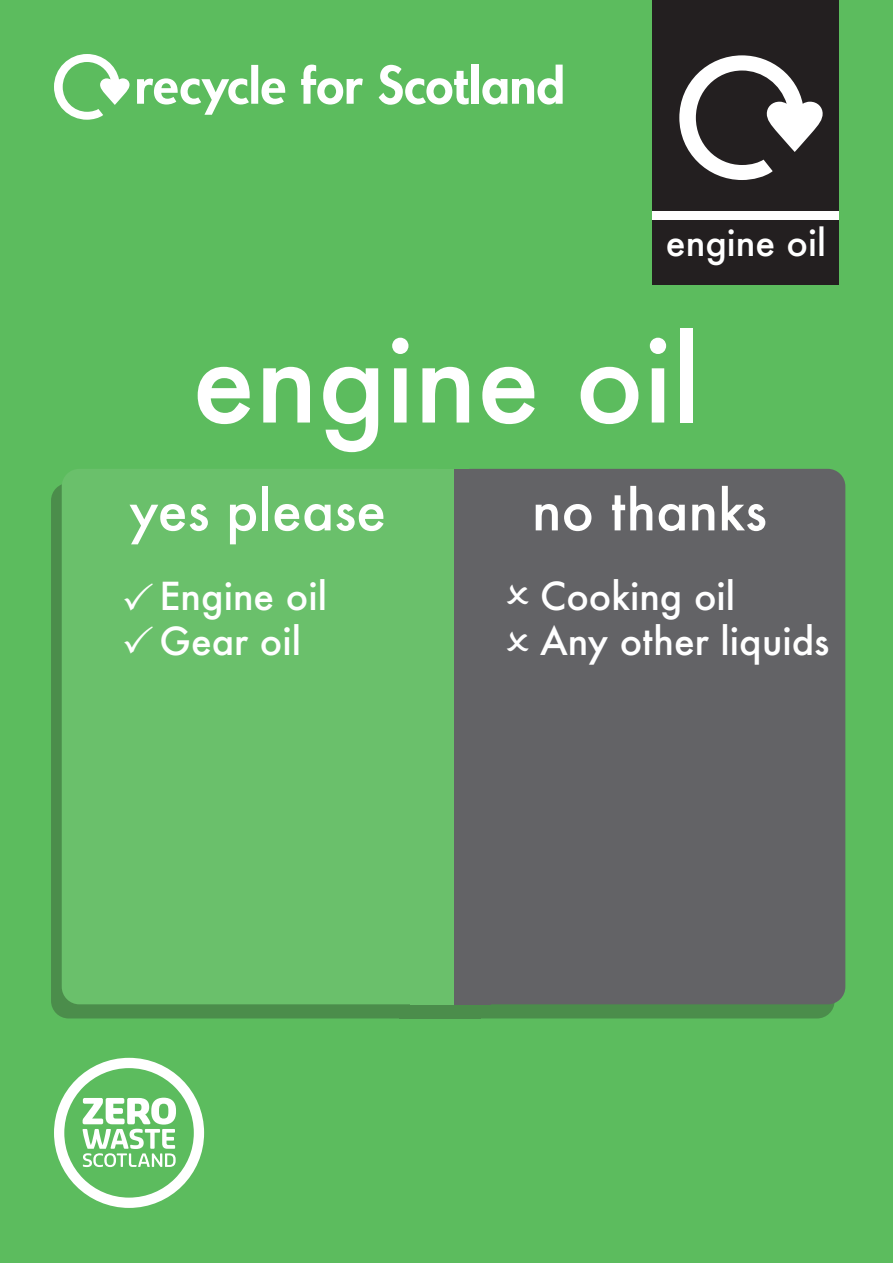
<style>
.page{position:relative;width:893px;height:1263px;background:#5cbc5e}
.page>*{position:absolute;margin:0;border:0;box-sizing:border-box;transform-origin:0 0}
.t1{font:500 114px "Futura";color:#fff}
.t2{font:500 54px "Futura";color:#fff}
.t3{font:500 37.5px/45px "Futura";color:#fff}
.t4{font:500 35.85px "Futura";color:#fff}
</style>
<div class="page">
<div style="left:51px;top:483px;width:392px;height:535px;background:#4b8d4b;border-radius:18px"></div>
<div style="left:443px;top:483px;width:392px;height:535px;background:linear-gradient(to right,#4b8d4b,#4b8d4b);border-radius:18px"></div>
<div style="left:443px;top:483px;width:38px;height:535px;background:linear-gradient(to right,#4b8d4b,#4b8d4b)"></div>
<div style="left:399px;top:483px;width:44px;height:535px;background:linear-gradient(to right,#4b8d4b,#4b8d4b)"></div>
<div style="left:653px;top:0;width:186px;height:285px;background:#231f20"></div>
<div style="left:653px;top:211px;width:186px;height:8px;background:#fff"></div>
<svg style="left:679px;top:55px;width:144px;height:125px"></svg>
<svg style="left:301px;top:65px;width:62px;height:40px"></svg>
<svg style="left:379px;top:65px;width:90px;height:40px"></svg>
<div style="left:472px;top:65px;width:7px;height:39px;background:#fff"></div>
<svg style="left:482px;top:65px;width:81px;height:40px"></svg>
<svg style="left:54px;top:54px;width:231px;height:66px"></svg>
<svg style="left:54px;top:1058px;width:150px;height:150px"></svg>
<div style="left:62px;top:469px;width:392px;height:535px;background:#6ac06b;border-radius:18px"></div>
<div style="left:454px;top:469px;width:391px;height:535px;background:#636366;border-radius:18px"></div>
<div style="left:454px;top:469px;width:37px;height:535px;background:#636366"></div>
<div style="left:410px;top:469px;width:44px;height:535px;background:#6ac06b"></div>
<p class="t4" style="left:666px;top:218px;width:162px">engine oil</p>
<h1 class="t1" style="left:192px;top:302px;width:510px">engine oil</h1>
<h2 class="t2" style="left:129px;top:473px;width:258px">yes please</h2>
<h2 class="t2" style="left:532px;top:473px;width:236px">no thanks</h2>
<p class="t3" style="left:159px;top:573px;width:169px">Engine oil<br>Gear oil</p>
<p class="t3" style="left:540px;top:573px;width:291px">Cooking oil<br>Any other liquids</p>
</div>
